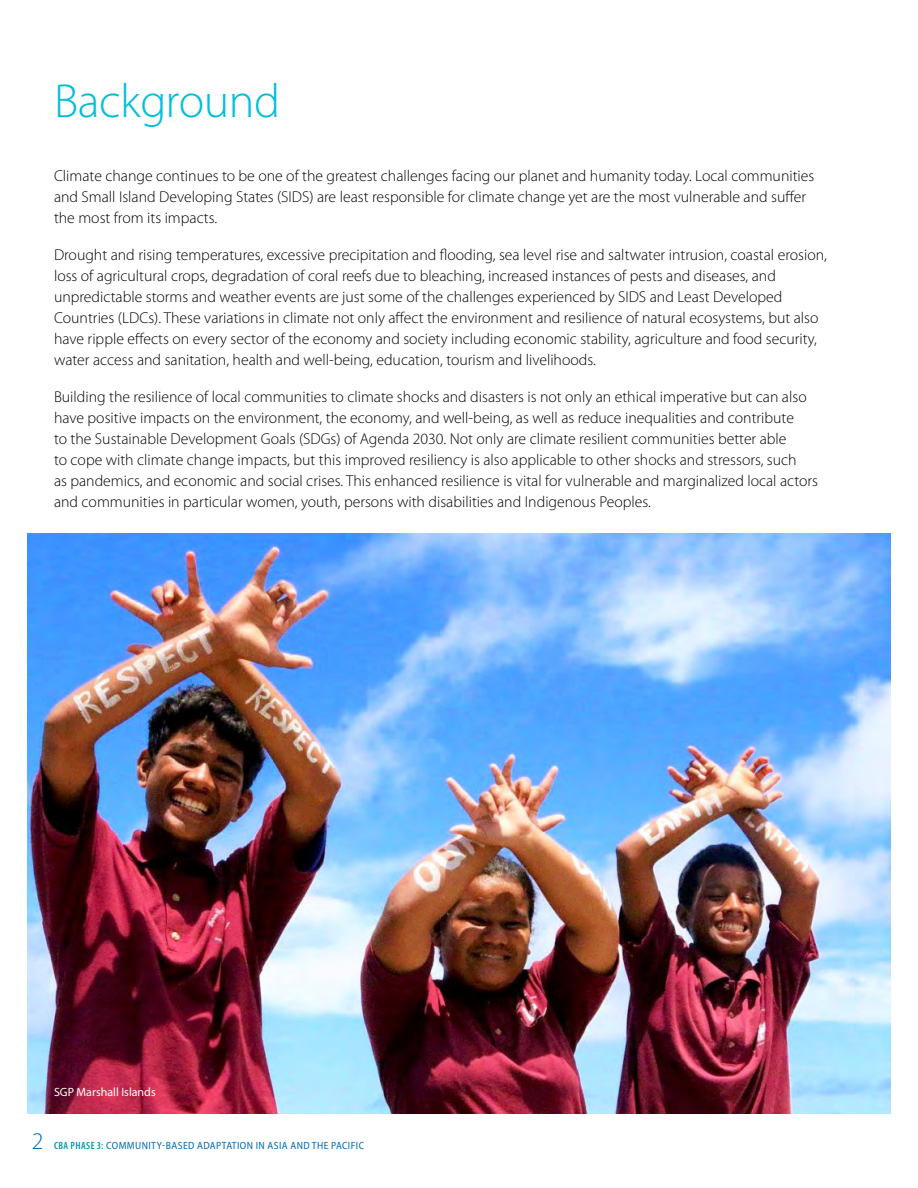
<style>
.page{position:relative;width:918px;height:1188px;background:#fff}
.page>*{position:absolute;margin:0;border:0;box-sizing:border-box;transform-origin:0 0}
.t1{font:300 48px "Myriad Pro";letter-spacing:-.01em;color:#03bed7}
.t2{font:300 24px "Myriad Pro";color:#006bb7}
.t3{font:300 15.75px/21px "Myriad Pro";color:#000}
.t4{font:12px "Myriad Pro";color:#fff}
.t5{font:semi-condensed 10.5px "Myriad Pro";letter-spacing:.04em;color:#006bb7}
.s1{font-weight:600;font-stretch:condensed;color:#0098a9}
</style>
<div class="page">
<img style="left:27px;top:533px;width:864px;height:581px">
<h1 class="t1" style="left:54px;top:72px;width:228px">Background</h1>
<p class="t3" style="left:54px;top:165px;width:762px">Climate change continues to be one of the greatest challenges facing our planet and humanity today. Local communities and Small Island Developing States (SIDS) are least responsible for climate change yet are the most vulnerable and suffer the most from its impacts.</p>
<p class="t3" style="left:54px;top:244px;width:774px">Drought and rising temperatures, excessive precipitation and flooding, sea level rise and saltwater intrusion, coastal erosion, loss of agricultural crops, degradation of coral reefs due to bleaching, increased instances of pests and diseases, and unpredictable storms and weather events are just some of the challenges experienced by SIDS and Least Developed Countries (LDCs). These variations in climate not only affect the environment and resilience of natural ecosystems, but also have ripple effects on every sector of the economy and society including economic stability, agriculture and food security, water access and sanitation, health and well-being, education, tourism and livelihoods.</p>
<p class="t3" style="left:54px;top:386px;width:766px">Building the resilience of local communities to climate shocks and disasters is not only an ethical imperative but can also have positive impacts on the environment, the economy, and well-being, as well as reduce inequalities and contribute<br>to the Sustainable Development Goals (SDGs) of Agenda 2030. Not only are climate resilient communities better able<br>to cope with climate change impacts, but this improved resiliency is also applicable to other shocks and stressors, such<br>as pandemics, and economic and social crises. This enhanced resilience is vital for vulnerable and marginalized local actors and communities in particular women, youth, persons with disabilities and Indigenous Peoples.</p>
<p class="t4" style="left:54px;top:1084px;width:103px">SGP Marshall Islands</p>
<h2 class="t2" style="left:32px;top:1127px;width:13px">2</h2>
<p class="t5" style="left:54px;top:1140px;width:312px"><span class="s1">CBA PHASE 3:</span> COMMUNITY-BASED ADAPTATION IN ASIA AND THE PACIFIC</p>
</div>
